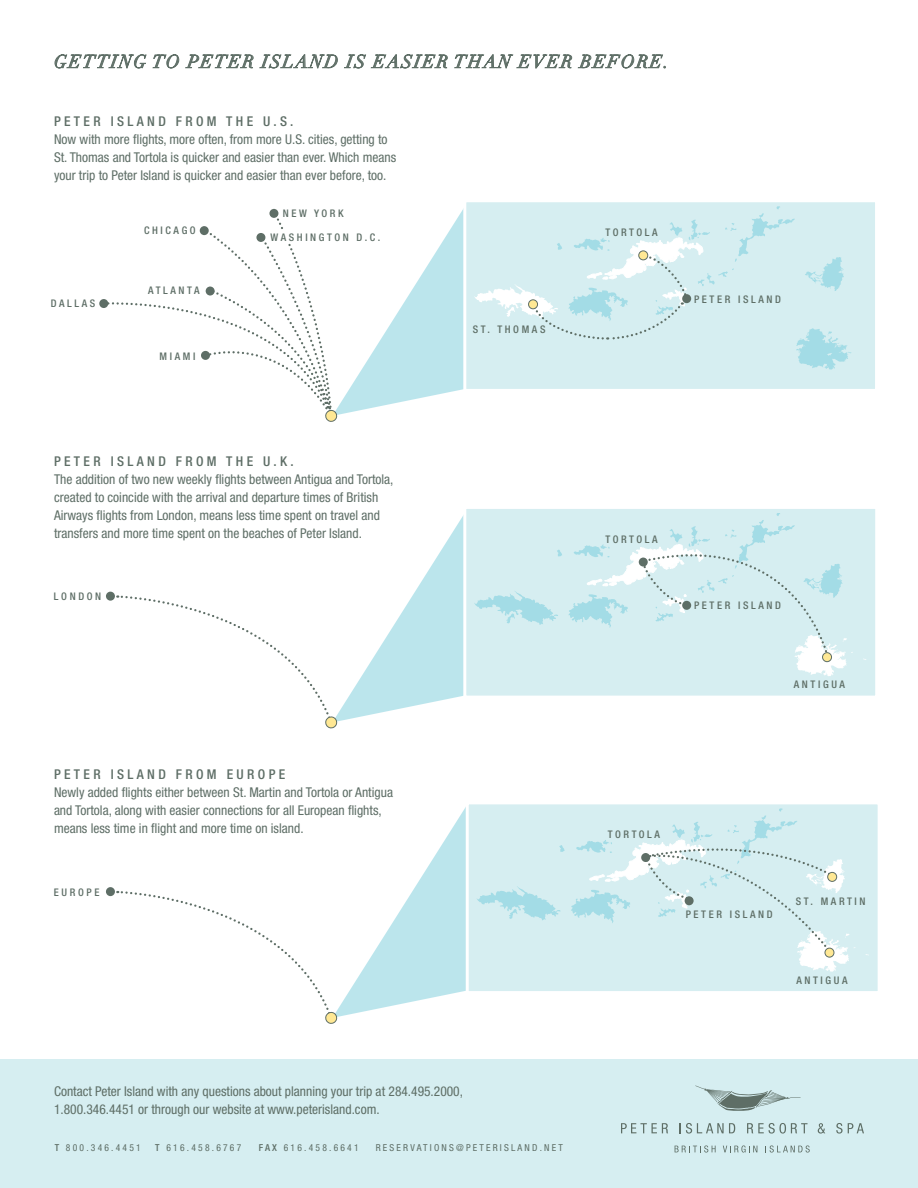
<style>
.page{position:relative;width:918px;height:1188px;background:#fff}
.page>*{position:absolute;margin:0;border:0;box-sizing:border-box;transform-origin:0 0}
.t1{font:italic 18px "Didot LH";letter-spacing:.09em;color:#5e6e66}
.t2{font:condensed 13.5px/18px "Helvetica Neue LT Std";color:#5e6e66}
.t3{font:500 condensed 13.5px "Helvetica Neue LT Std";letter-spacing:.25em;color:#5e6e66}
.t4{font:500 condensed 10.5px "Helvetica Neue LT Std";letter-spacing:.25em;color:#5e6e66}
.t5{font:condensed 9.6px "Helvetica Neue LT Std";letter-spacing:.23em;color:#5e6e66}
.s1{font-weight:500}
</style>
<div class="page">
<div style="left:0;top:1060px;width:918px;height:128px;background:#d6eef1"></div>
<svg style="left:695px;top:1085px;width:106px;height:26px"></svg>
<svg style="left:621px;top:1123px;width:47px;height:10px"></svg>
<svg style="left:680px;top:1123px;width:55px;height:11px"></svg>
<svg style="left:747px;top:1123px;width:61px;height:11px"></svg>
<svg style="left:818px;top:1123px;width:7px;height:11px"></svg>
<svg style="left:836px;top:1123px;width:28px;height:11px"></svg>
<svg style="left:675px;top:1145px;width:41px;height:8px"></svg>
<svg style="left:723px;top:1145px;width:34px;height:8px"></svg>
<svg style="left:769px;top:1145px;width:41px;height:8px"></svg>
<div style="left:106px;top:592px;width:9px;height:9px;background:#5e6e66;border-radius:50%"></div>
<div style="left:106px;top:887px;width:9px;height:9px;background:#5e6e66;border-radius:50%"></div>
<div style="left:463px;top:199px;width:415px;height:193px;background:#d6eef1;border:3px solid #fff"></div>
<svg style="left:474px;top:206px;width:377px;height:164px"></svg>
<div style="left:682px;top:294px;width:9px;height:9px;background:#5e6e66;border-radius:50%"></div>
<svg style="left:55px;top:54px;width:91px;height:14px"></svg>
<svg style="left:153px;top:54px;width:26px;height:14px"></svg>
<svg style="left:185px;top:55px;width:68px;height:13px"></svg>
<svg style="left:260px;top:54px;width:78px;height:14px"></svg>
<svg style="left:344px;top:54px;width:104px;height:14px"></svg>
<svg style="left:455px;top:54px;width:117px;height:14px"></svg>
<svg style="left:578px;top:54px;width:88px;height:14px"></svg>
<div style="left:99px;top:299px;width:9px;height:9px;background:#5e6e66;border-radius:50%"></div>
<div style="left:463px;top:506px;width:415px;height:193px;background:#d6eef1;border:3px solid #fff"></div>
<svg style="left:474px;top:591px;width:84px;height:34px"></svg>
<svg style="left:557px;top:549px;width:5px;height:8px"></svg>
<svg style="left:104px;top:204px;width:362px;height:218px"></svg>
<svg style="left:117px;top:510px;width:349px;height:219px"></svg>
<svg style="left:117px;top:807px;width:349px;height:217px"></svg>
<div style="left:466px;top:801px;width:415px;height:193px;background:#d6eef1;border:3px solid #fff"></div>
<svg style="left:477px;top:886px;width:84px;height:34px"></svg>
<svg style="left:559px;top:845px;width:6px;height:7px"></svg>
<svg style="left:568px;top:513px;width:285px;height:163px"></svg>
<svg style="left:571px;top:808px;width:284px;height:164px"></svg>
<div style="left:825px;top:948px;width:9px;height:9px;background:#ffe894;border-radius:50%"></div>
<div style="left:825px;top:948px;width:9px;height:10px;border:1px solid #5e6e66;border-radius:50%"></div>
<div style="left:828px;top:872px;width:9px;height:9px;background:#ffe894;border-radius:50%"></div>
<div style="left:827px;top:872px;width:10px;height:10px;border:1px solid #5e6e66;border-radius:50%"></div>
<div style="left:823px;top:653px;width:9px;height:9px;background:#ffe894;border-radius:50%"></div>
<div style="left:822px;top:652px;width:10px;height:10px;border:1px solid #5e6e66;border-radius:50%"></div>
<div style="left:279px;top:231px;width:14px;height:12px;background:#fff"></div>
<h1 class="t1" style="left:54px;top:51px;width:616px">GETTING TO PETER ISLAND IS EASIER THAN EVER BEFORE.</h1>
<p class="t3" style="left:54px;top:113px;width:21px">PETER</p>
<p class="t3" style="left:111px;top:113px;width:10px">ISLAND</p>
<p class="t3" style="left:176px;top:113px;width:11px">FROM</p>
<p class="t3" style="left:226px;top:113px;width:10px">THE</p>
<p class="t3" style="left:263px;top:113px;width:32px">U.S.</p>
<p class="t2" style="left:54px;top:130px;width:344px">Now with more flights, more often, from more U.S. cities, getting to<br>St. Thomas and Tortola is quicker and easier than ever. Which means your trip to Peter Island is quicker and easier than ever before, too.</p>
<p class="t4" style="left:51px;top:297px;width:46px">DALLAS</p>
<p class="t4" style="left:144px;top:224px;width:53px">CHICAGO</p>
<p class="t4" style="left:148px;top:284px;width:53px">ATLANTA</p>
<p class="t4" style="left:160px;top:350px;width:37px">MIAMI</p>
<p class="t4" style="left:283px;top:207px;width:62px">NEW YORK</p>
<p class="t4" style="left:271px;top:231px;width:111px">WASHINGTON D.C.</p>
<p class="t4" style="left:473px;top:323px;width:74px">ST. THOMAS</p>
<p class="t4" style="left:606px;top:226px;width:54px">TORTOLA</p>
<p class="t4" style="left:694px;top:293px;width:89px">PETER ISLAND</p>
<p class="t3" style="left:54px;top:453px;width:21px">PETER</p>
<p class="t3" style="left:111px;top:453px;width:10px">ISLAND</p>
<p class="t3" style="left:176px;top:453px;width:11px">FROM</p>
<p class="t3" style="left:226px;top:453px;width:10px">THE</p>
<p class="t3" style="left:263px;top:453px;width:32px">U.K.</p>
<p class="t2" style="left:54px;top:470px;width:341px">The addition of two new weekly flights between Antigua and Tortola, created to coincide with the arrival and departure times of British Airways flights from London, means less time spent on travel and transfers and more time spent on the beaches of Peter Island.</p>
<p class="t4" style="left:54px;top:590px;width:49px">LONDON</p>
<p class="t3" style="left:54px;top:766px;width:21px">PETER</p>
<p class="t3" style="left:111px;top:766px;width:10px">ISLAND</p>
<p class="t3" style="left:176px;top:766px;width:11px">FROM</p>
<p class="t3" style="left:227px;top:766px;width:59px">EURO PE</p>
<p class="t2" style="left:54px;top:783px;width:341px">Newly added flights either between St. Martin and Tortola or Antigua and Tortola, along with easier connections for all European flights, means less time in flight and more time on island.</p>
<p class="t4" style="left:54px;top:886px;width:46px">EURO PE</p>
<p class="t4" style="left:606px;top:533px;width:54px">TORTOLA</p>
<p class="t4" style="left:694px;top:599px;width:89px">PETER ISLAND</p>
<p class="t4" style="left:794px;top:678px;width:8px">ANTIG</p>
<p class="t4" style="left:831px;top:678px;width:15px">UA</p>
<p class="t4" style="left:608px;top:828px;width:54px">TORTOLA</p>
<p class="t4" style="left:686px;top:908px;width:89px">PETER ISLAND</p>
<p class="t4" style="left:796px;top:895px;width:71px">ST. M ARTIN</p>
<p class="t4" style="left:796px;top:974px;width:8px">ANTIG</p>
<p class="t4" style="left:834px;top:974px;width:15px">UA</p>
<p class="t2" style="left:54px;top:1082px;width:411px">Contact Peter Island with any questions about planning your trip at 284.495.2000,<br>1.800.346.4451 or through our website at www.peterisland.com.</p>
<p class="t5" style="left:55px;top:1142px;width:88px"><span class="s1">T</span> 800.346.4451</p>
<p class="t5" style="left:155px;top:1142px;width:88px"><span class="s1">T</span> 616.458.6767</p>
<p class="t5" style="left:259px;top:1142px;width:101px"><span class="s1">FAX</span> 616.458.6641</p>
<p class="t5" style="left:376px;top:1142px;width:189px">reservations@peterisland.net</p>
</div>
